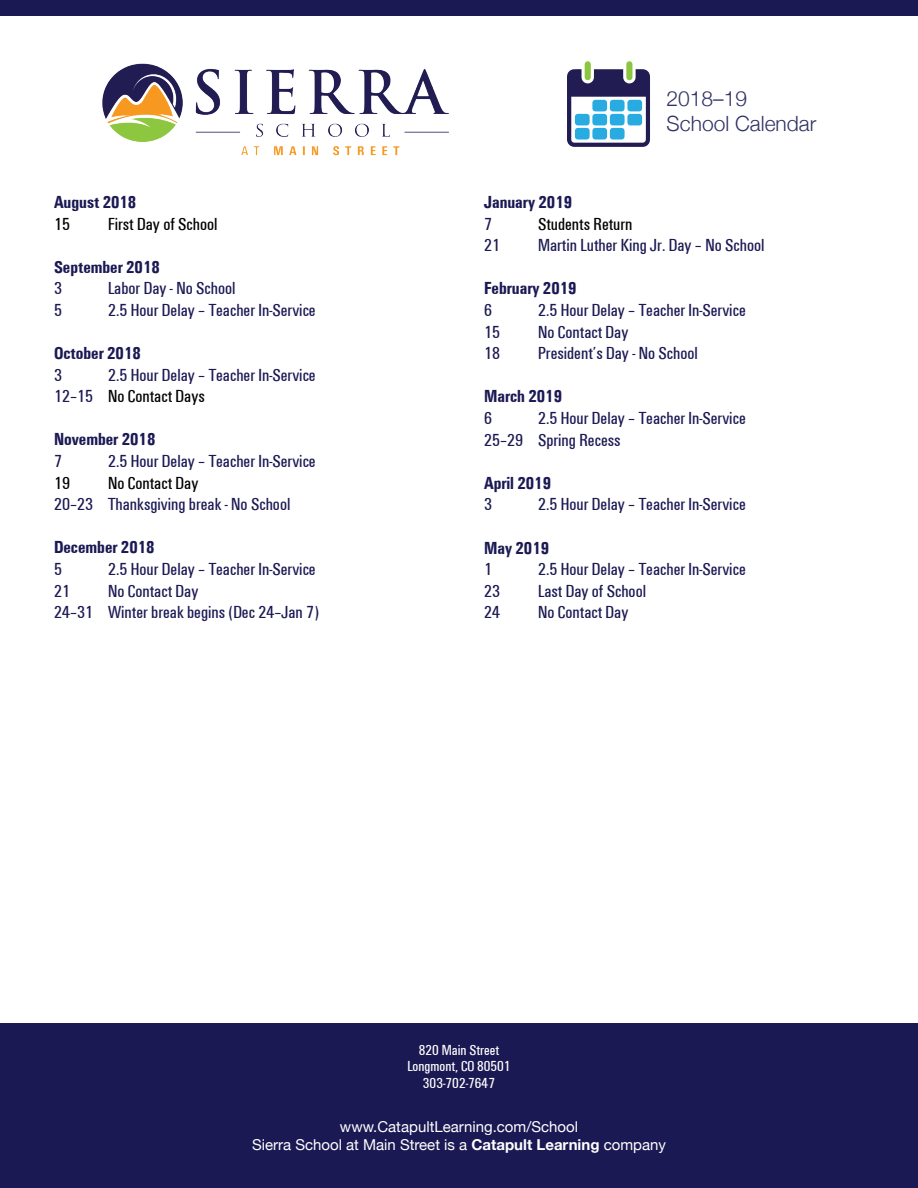
<style>
.page{position:relative;width:918px;height:1188px;background:#fff}
.page>*{position:absolute;margin:0;border:0;box-sizing:border-box;transform-origin:0 0}
.t1{font:300 21px/25.2px "Helvetica Neue";color:#313265}
.t2{font:condensed 18px/21.6px "Unitus T";color:#1b1953}
.t3{font:700 18px "Unitu T Bol Condensed";color:#1b1953}
.t4{font:condensed 18px "Unitus T";color:#000}
.t5{font:15px/18px "Helvetica Neue";color:#fff;text-align:center}
.t6{font:condensed 15px/16.5px "Unitus T";color:#fff;text-align:center}
.s1{color:#000}
.s2{font-weight:700}
</style>
<div class="page">
<div style="left:0;top:0;width:918px;height:15px;background:#1b1953"></div>
<div style="left:0;top:1024px;width:918px;height:164px;background:#1b1953"></div>
<img style="left:102px;top:63px;width:347px;height:93px">
<svg style="left:567px;top:61px;width:83px;height:86px"></svg>
<p class="t3" style="left:54px;top:191px;width:84px">August 2018</p>
<p class="t4" style="left:54px;top:213px;width:18px">15</p>
<p class="t4" style="left:108px;top:213px;width:111px">First Day of School</p>
<p class="t3" style="left:54px;top:256px;width:107px">September 2018</p>
<p class="t2" style="left:54px;top:277px;width:10px">3</p>
<p class="t2" style="left:108px;top:277px;width:129px">Labor Day - No School</p>
<p class="t2" style="left:54px;top:299px;width:10px">5</p>
<p class="t2" style="left:108px;top:299px;width:209px">2.5 Hour Delay – Teacher In-Service</p>
<p class="t3" style="left:54px;top:343px;width:88px">October 2018</p>
<p class="t2" style="left:54px;top:364px;width:10px">3</p>
<p class="t2" style="left:54px;top:364px;width:263px;text-indent:54px">2.5 Hour Delay – Teacher In-Service<br>12–15 <span class="s1">No Contact Days</span></p>
<p class="t3" style="left:54px;top:429px;width:103px">November 2018</p>
<p class="t2" style="left:54px;top:450px;width:10px">7</p>
<p class="t2" style="left:108px;top:450px;width:209px">2.5 Hour Delay – Teacher In-Service</p>
<p class="t4" style="left:54px;top:472px;width:18px">19</p>
<p class="t4" style="left:108px;top:472px;width:92px">No Contact Day</p>
<p class="t2" style="left:54px;top:493px;width:238px">20–23 Thanksgiving break - No School</p>
<p class="t3" style="left:54px;top:537px;width:102px">December 2018</p>
<p class="t2" style="left:54px;top:558px;width:10px">5</p>
<p class="t2" style="left:108px;top:558px;width:209px">2.5 Hour Delay – Teacher In-Service</p>
<p class="t2" style="left:54px;top:580px;width:18px">21</p>
<p class="t2" style="left:54px;top:580px;width:267px;text-indent:54px">No Contact Day<br>24–31 Winter break begins (Dec 24–Jan 7)</p>
<p class="t1" style="left:667px;top:84px;width:151px">2018–19<br>School Calendar</p>
<p class="t3" style="left:484px;top:191px;width:90px">January 2019</p>
<p class="t2" style="left:484px;top:212px;width:10px">7</p>
<p class="t4" style="left:538px;top:213px;width:96px">Students Return</p>
<p class="t2" style="left:484px;top:234px;width:18px">21</p>
<p class="t2" style="left:538px;top:234px;width:228px">Martin Luther King Jr. Day – No School</p>
<p class="t3" style="left:484px;top:278px;width:94px">February 2019</p>
<p class="t2" style="left:484px;top:299px;width:10px">6</p>
<p class="t2" style="left:538px;top:299px;width:209px">2.5 Hour Delay – Teacher In-Service</p>
<p class="t2" style="left:484px;top:320px;width:18px">15</p>
<p class="t2" style="left:538px;top:320px;width:92px">No Contact Day</p>
<p class="t2" style="left:484px;top:342px;width:18px">18</p>
<p class="t2" style="left:538px;top:342px;width:162px">President’s Day - No School</p>
<p class="t3" style="left:484px;top:386px;width:80px">March 2019</p>
<p class="t2" style="left:484px;top:407px;width:10px">6</p>
<p class="t2" style="left:484px;top:407px;width:263px;text-indent:54px">2.5 Hour Delay – Teacher In-Service<br>25–29 Spring Recess</p>
<p class="t3" style="left:484px;top:472px;width:69px">April 2019</p>
<p class="t2" style="left:484px;top:493px;width:10px">3</p>
<p class="t2" style="left:538px;top:493px;width:209px">2.5 Hour Delay – Teacher In-Service</p>
<p class="t3" style="left:484px;top:537px;width:67px">May 2019</p>
<p class="t2" style="left:484px;top:558px;width:10px">1</p>
<p class="t2" style="left:538px;top:558px;width:209px">2.5 Hour Delay – Teacher In-Service</p>
<p class="t2" style="left:484px;top:580px;width:18px">23</p>
<p class="t2" style="left:538px;top:580px;width:110px">Last Day of School</p>
<p class="t2" style="left:484px;top:601px;width:18px">24</p>
<p class="t2" style="left:538px;top:601px;width:92px">No Contact Day</p>
<p class="t6" style="left:407px;top:1041px;width:105px">820 Main Street<br>Longmont, CO 80501<br>303-702-7647</p>
<p class="t5" style="left:252px;top:1119px;width:415px">www.CatapultLearning.com/School<br>Sierra School at Main Street is a <span class="s2">Catapult Learning</span> company</p>
</div>
